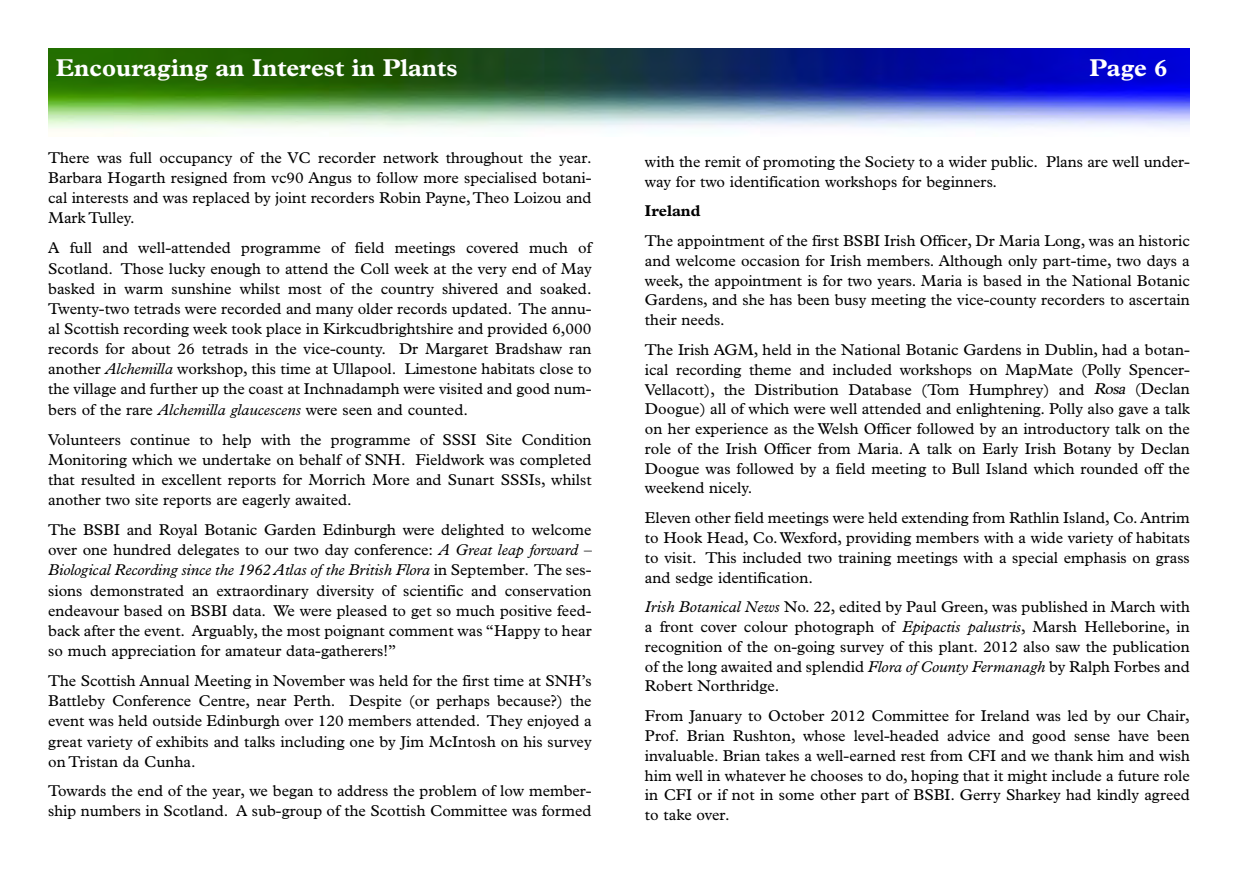
<style>
.page{position:relative;width:1241px;height:869px;background:#fff}
.page>*{position:absolute;margin:0;border:0;box-sizing:border-box;transform-origin:0 0}
.t1{font:700 24.5px "Plantin";color:#fff}
.t2{font:15.75px/19.8px "Plantin";color:#000;text-align:justify}
.t3{font:700 15.75px "Plantin";color:#000}
.s1{font-style:italic}
</style>
<div class="page">
<img style="left:48px;top:49px;width:1141px;height:83px">
<h1 class="t1" style="left:56px;top:59px;width:403px">Encouraging an Interest in Plants</h1>
<h1 class="t1" style="left:1089px;top:59px;width:79px">Page 6</h1>
<p class="t2" style="left:48px;top:149px;width:545px">There was full occupancy of the VC recorder network throughout the year.<br>Barbara Hogarth resigned from vc90 Angus to follow more specialised botani&shy;cal interests and was replaced by joint recorders Robin Payne,Theo Loizou and Mark Tulley.</p>
<p class="t2" style="left:48px;top:239px;width:545px">A full and well-attended programme of field meetings covered much of Scotland. Those lucky enough to attend the Coll week at the very end of May basked in warm sunshine whilst most of the country shivered and soaked.<br>Twenty-two tetrads were recorded and many older records updated. The annu&shy;al Scottish recording week took place in Kirkcudbrightshire and provided 6,000 records for about 26 tetrads in the vice-county. Dr Margaret Bradshaw ran another <span class="s1">Alchemilla</span> workshop, this time at Ullapool. Limestone habitats close to the village and further up the coast at Inchnadamph were visited and good num&shy;bers of the rare <span class="s1">Alchemilla glaucescens</span> were seen and counted.</p>
<p class="t2" style="left:48px;top:430px;width:545px">Volunteers continue to help with the programme of SSSI Site Condition Monitoring which we undertake on behalf of SNH. Fieldwork was completed that resulted in excellent reports for Morrich More and Sunart SSSIs, whilst another two site reports are eagerly awaited.</p>
<p class="t2" style="left:48px;top:521px;width:545px">The BSBI and Royal Botanic Garden Edinburgh were delighted to welcome over one hundred delegates to our two day conference: <span class="s1">A Great leap forward – Biological Recording since the 1962 Atlas of the British Flora</span> in September. The ses&shy;sions demonstrated an extraordinary diversity of scientific and conservation endeavour based on BSBI data. We were pleased to get so much positive feed&shy;back after the event. Arguably, the most poignant comment was “Happy to hear so much appreciation for amateur data-gatherers!”</p>
<p class="t2" style="left:48px;top:671px;width:545px">The Scottish Annual Meeting in November was held for the first time at SNH’s Battleby Conference Centre, near Perth. Despite (or perhaps because?) the event was held outside Edinburgh over 120 members attended. They enjoyed a great variety of exhibits and talks including one by Jim McIntosh on his survey on Tristan da Cunha.</p>
<p class="t2" style="left:48px;top:782px;width:545px">Towards the end of the year, we began to address the problem of low member&shy;ship numbers in Scotland. A sub-group of the Scottish Committee was formed</p>
<p class="t2" style="left:645px;top:153px;width:546px">with the remit of promoting the Society to a wider public. Plans are well under&shy;way for two identification workshops for beginners.</p>
<p class="t3" style="left:645px;top:205px;width:57px">Ireland</p>
<p class="t2" style="left:645px;top:232px;width:546px">The appointment of the first BSBI Irish Officer, Dr Maria Long, was an historic and welcome occasion for Irish members. Although only part-time, two days a week, the appointment is for two years. Maria is based in the National Botanic Gardens, and she has been busy meeting the vice-county recorders to ascertain their needs.</p>
<p class="t2" style="left:645px;top:341px;width:546px">The Irish AGM, held in the National Botanic Gardens in Dublin, had a botan&shy;ical recording theme and included workshops on MapMate (Polly Spencer-Vellacott), the Distribution Database (Tom Humphrey) and <span class="s1">Rosa</span> (Declan Doogue) all of which were well attended and enlightening. Polly also gave a talk on her experience as the Welsh Officer followed by an introductory talk on the role of the Irish Officer from Maria. A talk on Early Irish Botany by Declan Doogue was followed by a field meeting to Bull Island which rounded off the weekend nicely.</p>
<p class="t2" style="left:645px;top:509px;width:546px">Eleven other field meetings were held extending from Rathlin Island, Co. Antrim to Hook Head, Co.Wexford, providing members with a wide variety of habitats to visit. This included two training meetings with a special emphasis on grass and sedge identification.</p>
<p class="t2" style="left:645px;top:598px;width:546px"><span class="s1">Irish Botanical News</span> No. 22, edited by Paul Green, was published in March with a front cover colour photograph of <span class="s1">Epipactis palustris</span>, Marsh Helleborine, in recognition of the on-going survey of this plant. 2012 also saw the publication of the long awaited and splendid <span class="s1">Flora of County Fermanagh</span> by Ralph Forbes and Robert Northridge.</p>
<p class="t2" style="left:645px;top:707px;width:546px">From January to October 2012 Committee for Ireland was led by our Chair, Prof. Brian Rushton, whose level-headed advice and good sense have been invaluable. Brian takes a well-earned rest from CFI and we thank him and wish him well in whatever he chooses to do, hoping that it might include a future role in CFI or if not in some other part of BSBI. Gerry Sharkey had kindly agreed to take over.</p>
</div>
